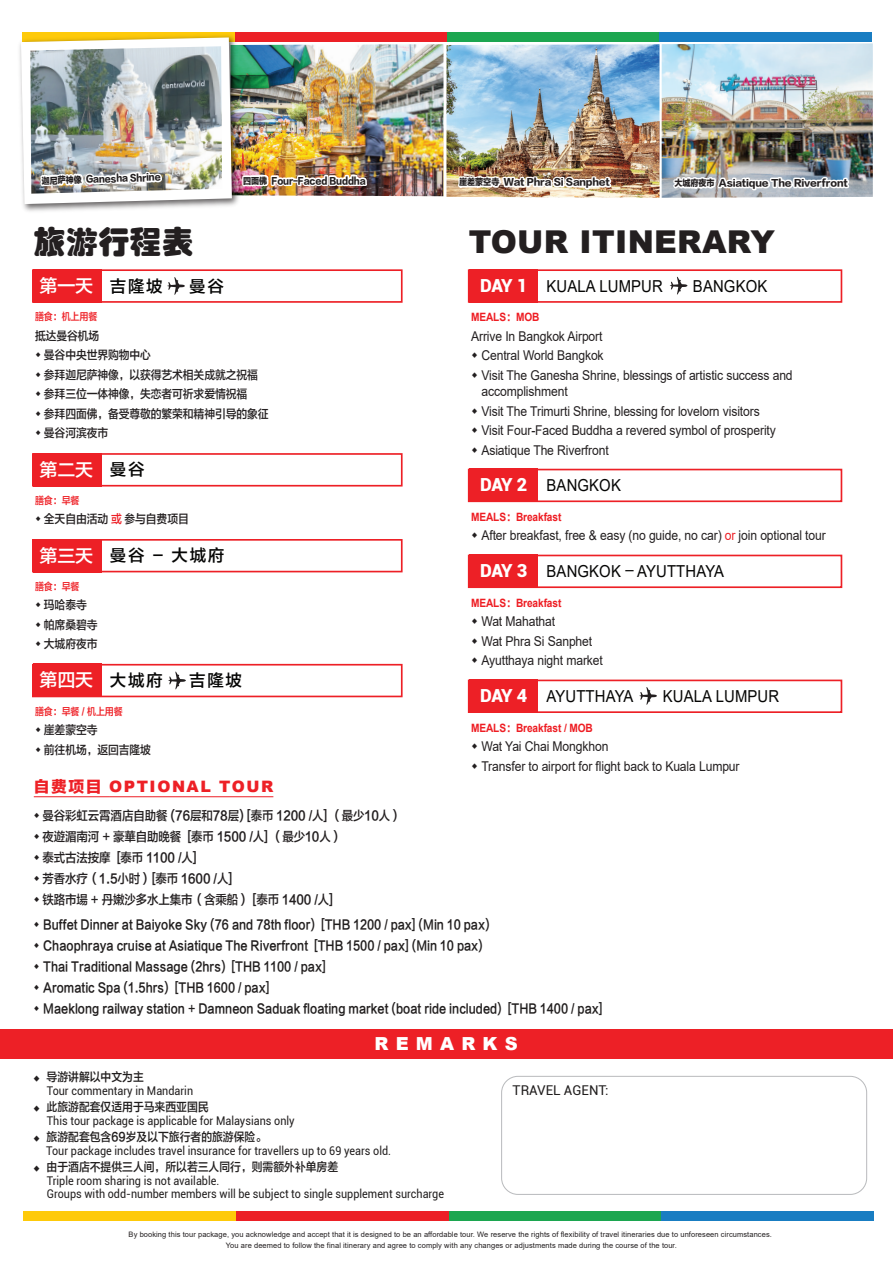
<style>
.page{position:relative;width:893px;height:1263px;background:#fff}
.page>*{position:absolute;margin:0;border:0;box-sizing:border-box;transform-origin:0 0}
.t1{font:900 31.5px "Arial";letter-spacing:.01em;color:#231f20}
.t2{font:31.5px "GJJHPJW GB1 0";letter-spacing:.01em;color:#231f20}
.t3{font:900 18px "Roboto";letter-spacing:-.06em;color:#fff}
.t4{font:18px "FZLTZHK GBK1 0";letter-spacing:-.01em;color:#fff}
.t5{font:900 18px "Arial";letter-spacing:.4em;color:#fff}
.t6{font:16.5px "Arial";letter-spacing:.01em;color:#050504;scale:.9 1}
.t7{font:16.5px "FZLTZHK GBK1 0";letter-spacing:.1em;color:#050504}
.t8{font:900 15.75px "Arial";letter-spacing:.1em;color:#ed2026}
.t9{font:13.5px/19.5px "Arial";letter-spacing:-.01em;color:#231f20;scale:.9 1}
.t10{font:13.5px "Roboto";color:#211e1e}
.t11{font:12.75px/21px "FZLTZHK GBK1 0";color:#211e1e;scale:.85 1}
.t12{font:12.75px/21px "FZLTZHK GBK1 0";letter-spacing:-.01em;color:#231f20;scale:.9 1}
.t13{font:12px/13.5px "Roboto";color:#211e1e;scale:.9 1}
.t14{font:12px/19.5px "FZLTZHK GBK1 0";letter-spacing:-.01em;color:#231f20;scale:.9 1}
.t15{font:12px "FZLTZHK GBK1 0";color:#211e1e;scale:.9 1}
.t16{font:700 11.55px "Arial";letter-spacing:-.01em;color:#ee1d23;scale:.88 1}
.t17{font:10.2px "FZLTZHK GBK1 0";letter-spacing:-.01em;color:#ee1d23;scale:.88 1}
.t18{font:9px "FZLTTHK GBK1 0";letter-spacing:-.01em;color:#231f20;scale:.9 1}
.t19{font:7.5px/10.5px "Arial";letter-spacing:.01em;color:#231f20;text-align:center}
.s1{color:#ed1f26}
.s2{font-family:"FZLTTHK GBK1 0";font-weight:400}
.s3{font-family:"FZLTZHK GBK1 0";font-weight:400}
</style>
<div class="page">
<div style="left:447px;top:32px;width:213px;height:9px;background:#1ca650"></div>
<div style="left:234px;top:32px;width:213px;height:9px;background:#ec2026"></div>
<div style="left:660px;top:32px;width:212px;height:9px;background:#197dc2"></div>
<img style="left:446px;top:44px;width:213px;height:154px">
<img style="left:243px;top:44px;width:200px;height:152px">
<img style="left:662px;top:43px;width:211px;height:155px">
<img style="left:19px;top:32px;width:224px;height:179px">
<div style="left:501px;top:1076px;width:366px;height:119px;border:1px solid #a7a9ac;border-radius:16px"></div>
<div style="left:448px;top:1211px;width:213px;height:9px;background:#1ca650"></div>
<div style="left:236px;top:1211px;width:212px;height:9px;background:#ec2026"></div>
<div style="left:661px;top:1211px;width:213px;height:9px;background:#197dc2"></div>
<div style="left:23px;top:1211px;width:213px;height:9px;background:#feca0a"></div>
<div style="left:0;top:1029px;width:893px;height:29px;background:#ed2026"></div>
<img style="left:670px;top:94px;width:181px;height:104px">
<img style="left:456px;top:156px;width:157px;height:42px">
<img style="left:241px;top:169px;width:130px;height:28px">
<img style="left:21px;top:32px;width:211px;height:174px">
<div style="left:33px;top:269px;width:69px;height:33px;background:#ed2026"></div>
<div style="left:32px;top:269px;width:371px;height:34px;border:2px solid #ed2026"></div>
<svg style="left:167px;top:277px;width:18px;height:18px"></svg>
<div style="left:33px;top:664px;width:69px;height:33px;background:#ed2026"></div>
<div style="left:32px;top:664px;width:371px;height:33px;border:2px solid #ed2026"></div>
<svg style="left:168px;top:671px;width:18px;height:18px"></svg>
<div style="left:33px;top:453px;width:69px;height:33px;background:#ed2026"></div>
<div style="left:32px;top:453px;width:371px;height:33px;border:2px solid #ed2026"></div>
<div style="left:33px;top:539px;width:69px;height:33px;background:#ed2026"></div>
<div style="left:32px;top:539px;width:371px;height:33px;border:2px solid #ed2026"></div>
<svg style="left:670px;top:277px;width:18px;height:18px"></svg>
<div style="left:469px;top:269px;width:69px;height:33px;background:#ed2026"></div>
<div style="left:468px;top:269px;width:374px;height:34px;border:2px solid #ed2026"></div>
<svg style="left:639px;top:687px;width:18px;height:18px"></svg>
<div style="left:469px;top:680px;width:69px;height:33px;background:#ed2026"></div>
<div style="left:468px;top:680px;width:374px;height:33px;border:2px solid #ed2026"></div>
<div style="left:469px;top:469px;width:69px;height:33px;background:#ed2026"></div>
<div style="left:468px;top:469px;width:374px;height:33px;border:2px solid #ed2026"></div>
<div style="left:469px;top:555px;width:69px;height:33px;background:#ed2026"></div>
<div style="left:468px;top:555px;width:374px;height:33px;border:2px solid #ed2026"></div>
<hr style="left:34px;top:796px;width:75px;height:1px;background:#ed2026">
<hr style="left:109px;top:796px;width:164px;height:1px;background:#ed2026">
<p class="t18" style="left:86px;top:174px;width:85px;rotate:-2deg">Ganesha Shrine</p>
<p class="t18" style="left:41px;top:176px;width:46px;rotate:-2deg">迦尼萨神像</p>
<p class="t18" style="left:243px;top:176px;width:138px">四面佛 Four-Faced Buddha</p>
<p class="t18" style="left:459px;top:177px;width:169px">崖差蒙空寺 Wat Phra Si Sanphet</p>
<p class="t18" style="left:674px;top:178px;width:194px">大城府夜市 Asiatique The Riverfront</p>
<h1 class="t2" style="left:34px;top:221px;width:160px">旅游行程表</h1>
<h1 class="t1" style="left:469px;top:219px;width:308px">TOUR ITINERARY</h1>
<h2 class="t4" style="left:40px;top:276px;width:55px">第一天</h2>
<p class="t7" style="left:110px;top:277px;width:54px">吉隆坡</p>
<p class="t7" style="left:189px;top:277px;width:36px">曼谷</p>
<p class="t17" style="left:35px;top:311px;width:72px">膳食：机上用餐</p>
<p class="t14" style="left:44px;top:326px;width:251px;text-indent:-9px">抵达曼谷机场<br>曼谷中央世界购物中心<br>参拜迦尼萨神像，以获得艺术相关成就之祝福参拜三位一体神像，失恋者可祈求爱情祝福<br>参拜四面佛，备受尊敬的繁荣和精神引导的象征曼谷河滨夜市</p>
<h2 class="t4" style="left:40px;top:460px;width:55px">第二天</h2>
<p class="t7" style="left:110px;top:460px;width:36px">曼谷</p>
<p class="t17" style="left:35px;top:495px;width:52px">膳食：早餐</p>
<p class="t14" style="left:44px;top:510px;width:162px">全天自由活动 <span class="s1">或</span> 参与自费项目</p>
<h2 class="t4" style="left:40px;top:545px;width:55px">第三天</h2>
<p class="t17" style="left:35px;top:581px;width:52px">膳食：早餐</p>
<p class="t14" style="left:44px;top:596px;width:61px">玛哈泰寺帕席桑碧寺大城府夜市</p>
<p class="t7" style="left:110px;top:546px;width:116px">曼谷 - 大城府</p>
<h2 class="t4" style="left:40px;top:670px;width:55px">第四天</h2>
<p class="t7" style="left:110px;top:671px;width:54px">大城府</p>
<p class="t7" style="left:189px;top:671px;width:54px">吉隆坡</p>
<p class="t17" style="left:35px;top:705px;width:101px">膳食：早餐 / 机上用餐</p>
<p class="t14" style="left:44px;top:720px;width:120px">崖差蒙空寺<br>前往机场，返回吉隆坡</p>
<p class="t8" style="left:34px;top:775px;width:241px"><span class="s2">自费项目</span> OPTIONAL TOUR</p>
<h2 class="t3" style="left:480px;top:273px;width:49px">DAY 1</h2>
<p class="t6" style="left:547px;top:274px;width:131px">KUALA LUMPUR</p>
<p class="t6" style="left:693px;top:274px;width:84px">BANGKOK</p>
<p class="t16" style="left:471px;top:309px;width:79px">MEALS<span class="s3">：</span>MOB</p>
<p class="t9" style="left:481px;top:326px;width:347px;text-indent:-10px">Arrive In Bangkok Airport<br>Central World Bangkok<br>Visit The Ganesha Shrine, blessings of artistic success and</p>
<p class="t9" style="left:481px;top:382px;width:329px">accomplishment<br>Visit The Trimurti Shrine, blessing for lovelorn visitors Visit Four-Faced Buddha a revered symbol of prosperity Asiatique The Riverfront</p>
<h2 class="t3" style="left:480px;top:472px;width:49px">DAY 2</h2>
<p class="t6" style="left:547px;top:474px;width:84px">BANGKOK</p>
<p class="t16" style="left:471px;top:508px;width:104px">MEALS<span class="s3">：</span>Breakfast</p>
<p class="t9" style="left:481px;top:526px;width:384px">After breakfast, free &amp; easy (no guide, no car) <span class="s1">or</span> join optional tour</p>
<h2 class="t3" style="left:480px;top:558px;width:49px">DAY 3</h2>
<p class="t6" style="left:547px;top:560px;width:199px">BANGKOK – AYUTTHAYA</p>
<p class="t16" style="left:471px;top:594px;width:104px">MEALS<span class="s3">：</span>Breakfast</p>
<p class="t9" style="left:481px;top:612px;width:136px">Wat Mahathat<br>Wat Phra Si Sanphet<br>Ayutthaya night market</p>
<h2 class="t3" style="left:480px;top:683px;width:49px">DAY 4</h2>
<p class="t6" style="left:547px;top:685px;width:98px">AYUTTHAYA</p>
<p class="t6" style="left:663px;top:685px;width:131px">KUALA LUMPUR</p>
<p class="t16" style="left:471px;top:719px;width:140px">MEALS<span class="s3">：</span>Breakfast / MOB</p>
<p class="t9" style="left:481px;top:736px;width:288px">Wat Yai Chai Mongkhon<br>Transfer to airport for flight back to Kuala Lumpur</p>
<p class="t12" style="left:42px;top:806px;width:401px">曼谷彩虹云霄酒店自助餐 (76层和78层) [泰币 1200 /人] （最少10人）夜遊湄南河 + 豪華自助晚餐 [泰币 1500 /人] （最少10人）<br>泰式古法按摩 [泰币 1100 /人]<br>芳香水疗（1.5小时）[泰币 1600 /人]<br>铁路市場 + 丹嫩沙多水上集市（含乘船） [泰币 1400 /人]</p>
<p class="t11" style="left:43px;top:915px;width:660px">Buffet Dinner at Baiyoke Sky (76 and 78th floor) [THB 1200 / pax] (Min 10 pax)<br>Chaophraya cruise at Asiatique The Riverfront [THB 1500 / pax] (Min 10 pax)<br>Thai Traditional Massage (2hrs) [THB 1100 / pax]<br>Aromatic Spa (1.5hrs) [THB 1600 / pax]<br>Maeklong railway station + Damneon Saduak floating market (boat ride included) [THB 1400 / pax]</p>
<h2 class="t5" style="left:375px;top:1031px;width:145px">REMARKS</h2>
<p class="t15" style="left:47px;top:1071px;width:109px">导游讲解以中文为主</p>
<p class="t13" style="left:47px;top:1083px;width:164px">Tour commentary in Mandarin</p>
<p class="t15" style="left:47px;top:1101px;width:181px">此旅游配套仅适用于马来西亚国民</p>
<p class="t13" style="left:47px;top:1113px;width:277px">This tour package is applicable for Malaysians only</p>
<p class="t15" style="left:47px;top:1131px;width:245px">旅游配套包含69岁及以下旅行者的旅游保险。</p>
<p class="t13" style="left:46px;top:1143px;width:385px">Tour package includes travel insurance for travellers up to 69 years old.</p>
<p class="t15" style="left:47px;top:1161px;width:325px">由于酒店不提供三人间，所以若三人同行，则需额外补单房差</p>
<p class="t13" style="left:47px;top:1173px;width:443px">Triple room sharing is not available.<br>Groups with odd-number members will be subject to single supplement surcharge</p>
<p class="t10" style="left:513px;top:1081px;width:97px">TRAVEL AGENT:</p>
<p class="t19" style="left:129px;top:1229px;width:645px">By booking this tour package, you acknowledge and accept that it is designed to be an affordable tour. We reserve the rights of flexibility of travel itineraries due to unforeseen circumstances.<br>You are deemed to follow the final itinerary and agree to comply with any changes or adjustments made during the course of the tour.</p>
</div>
